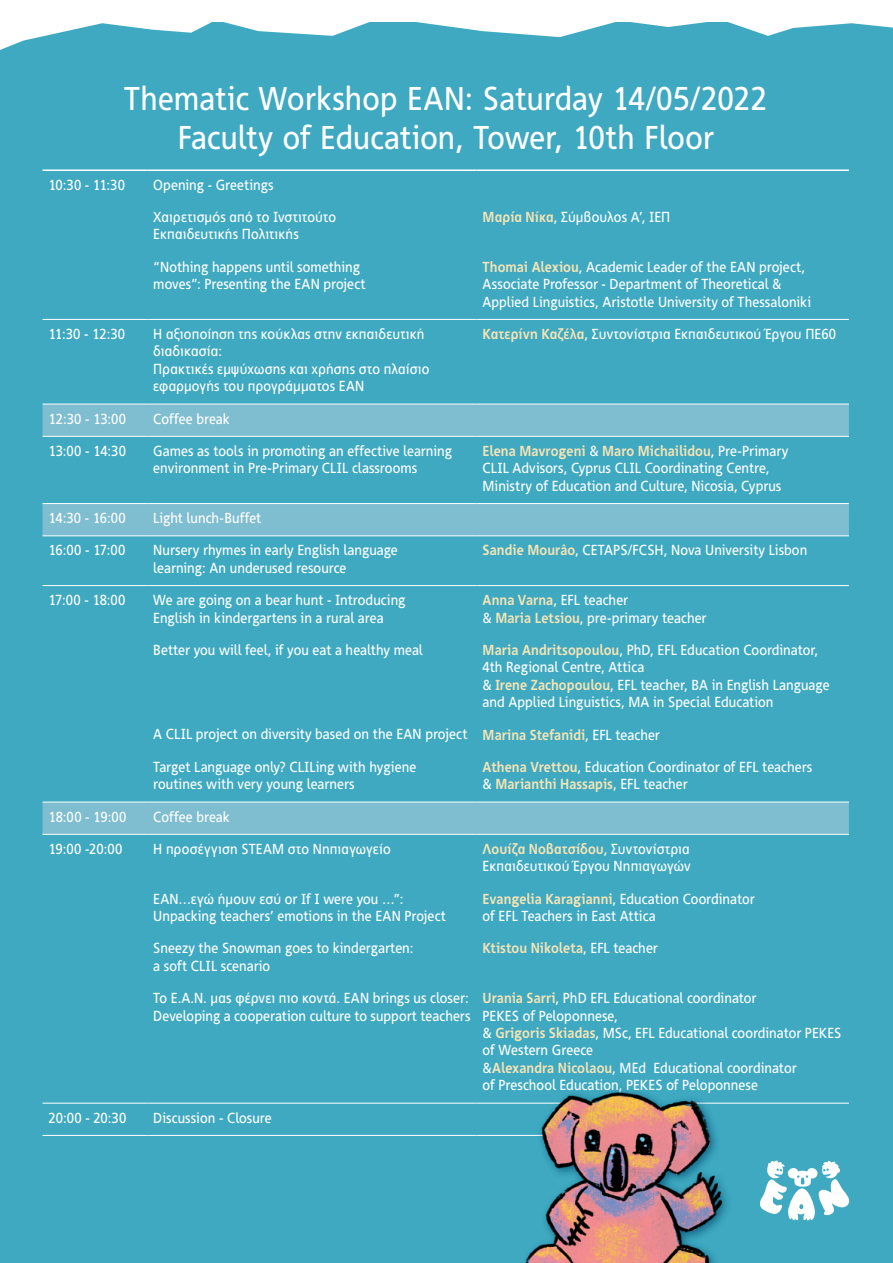
<style>
.page{position:relative;width:893px;height:1263px;background:#3ea9c1}
.page>*{position:absolute;margin:0;border:0;box-sizing:border-box;transform-origin:0 0}
.t1{font:33px/39px "PF Index";letter-spacing:.005em;color:#fff;text-align:center}
.t2{font:14.55px/17.4px "PF Index";letter-spacing:.005em;color:#fff}
.t3{font:700 14.55px "PF Index";letter-spacing:.005em;color:#f5e4b5}
.s1{font-weight:700;color:#f5e4b5}
.s2{font-weight:400;color:#fff}
</style>
<div class="page">
<svg style="left:0;top:21px;width:893px;height:29px"></svg>
<div style="left:0;top:0;width:893px;height:21px;background:#fff"></div>
<svg style="left:43px;top:405px;width:806px;height:429px"></svg>
<hr style="left:43px;top:319px;width:104px;height:1px;background:#fff">
<hr style="left:147px;top:319px;width:330px;height:1px;background:#fff">
<hr style="left:477px;top:319px;width:372px;height:1px;background:#fff">
<hr style="left:43px;top:404px;width:104px;height:1px;background:#fff">
<hr style="left:147px;top:404px;width:330px;height:1px;background:#fff">
<hr style="left:477px;top:404px;width:372px;height:1px;background:#fff">
<hr style="left:43px;top:436px;width:104px;height:1px;background:#fff">
<hr style="left:147px;top:436px;width:330px;height:1px;background:#fff">
<hr style="left:477px;top:436px;width:372px;height:1px;background:#fff">
<hr style="left:43px;top:503px;width:104px;height:1px;background:#fff">
<hr style="left:147px;top:503px;width:330px;height:1px;background:#fff">
<hr style="left:477px;top:503px;width:372px;height:1px;background:#fff">
<hr style="left:43px;top:535px;width:104px;height:1px;background:#fff">
<hr style="left:147px;top:535px;width:330px;height:1px;background:#fff">
<hr style="left:477px;top:535px;width:372px;height:1px;background:#fff">
<hr style="left:43px;top:585px;width:104px;height:1px;background:#fff">
<hr style="left:147px;top:585px;width:330px;height:1px;background:#fff">
<hr style="left:477px;top:585px;width:372px;height:1px;background:#fff">
<hr style="left:43px;top:802px;width:104px;height:1px;background:#fff">
<hr style="left:147px;top:802px;width:330px;height:1px;background:#fff">
<hr style="left:477px;top:802px;width:372px;height:1px;background:#fff">
<hr style="left:43px;top:834px;width:104px;height:1px;background:#fff">
<hr style="left:147px;top:834px;width:330px;height:1px;background:#fff">
<hr style="left:477px;top:834px;width:372px;height:1px;background:#fff">
<hr style="left:43px;top:1103px;width:104px;height:1px;background:#fff">
<hr style="left:147px;top:1103px;width:330px;height:1px;background:#fff">
<hr style="left:477px;top:1103px;width:372px;height:1px;background:#fff">
<hr style="left:43px;top:1135px;width:104px;height:1px;background:#fff">
<hr style="left:147px;top:1135px;width:330px;height:1px;background:#fff">
<hr style="left:477px;top:1135px;width:372px;height:1px;background:#fff">
<hr style="left:43px;top:169px;width:104px;height:2px;background:#fff">
<hr style="left:147px;top:169px;width:330px;height:2px;background:#fff">
<hr style="left:477px;top:169px;width:372px;height:2px;background:#fff">
<div style="left:555px;top:1109px;width:303px;height:34px;background:#3ea9c1"></div>
<svg style="left:760px;top:1160px;width:90px;height:60px"></svg>
<img style="left:514px;top:1091px;width:215px;height:172px">
<h1 class="t1" style="left:124px;top:79px;width:644px">Thematic Workshop ΕΑΝ: Saturday 14/05/2022<br>Faculty of Education, Tower, 10th Floor</h1>
<p class="t2" style="left:49px;top:176px;width:78px">10:30 - 11:30</p>
<p class="t2" style="left:153px;top:176px;width:122px">Opening - Greetings</p>
<p class="t2" style="left:153px;top:208px;width:184px">Χαιρετισμός από το Ινστιτούτο<br>Εκπαιδευτικής Πολιτικής</p>
<p class="t2" style="left:483px;top:208px;width:189px"><span class="s1">Μαρία Νίκα</span>, Σύμβουλος Α’, ΙEΠ</p>
<p class="t2" style="left:153px;top:258px;width:214px">“Nothing happens until something moves”: Presenting the EAN project</p>
<p class="t2" style="left:483px;top:258px;width:330px"><span class="s1">Thomai Alexiou</span>, Academic Leader of the EAN project,<br>Associate Professor - Department of Theoretical &amp;<br>Applied Linguistics, Aristotle University of Thessaloniki</p>
<p class="t2" style="left:49px;top:325px;width:78px">11:30 - 12:30</p>
<p class="t2" style="left:153px;top:325px;width:278px">Η αξιοποίηση της κούκλας στην εκπαιδευτική διαδικασία:<br>Πρακτικές εμψύχωσης και χρήσης στο πλαίσιο εφαρμογής του προγράμματος ΕΑΝ</p>
<p class="t2" style="left:483px;top:325px;width:355px"><span class="s1">Κατερίνη Καζέλα</span>, Συντονίστρια Εκπαιδευτικού Έργου ΠΕ60</p>
<p class="t2" style="left:49px;top:410px;width:79px">12:30 - 13:00</p>
<p class="t2" style="left:153px;top:410px;width:78px">Coffee break</p>
<p class="t2" style="left:49px;top:442px;width:79px">13:00 - 14:30</p>
<p class="t2" style="left:153px;top:442px;width:300px">Games as tools in promoting an effective learning environment in Pre-Primary CLIL classrooms</p>
<p class="t2" style="left:483px;top:442px;width:307px"><span class="s1">Elena Mavrogeni</span> &amp; <span class="s1">Maro Michailidou</span>, Pre-Primary<br>CLIL Advisors, Cyprus CLIL Coordinating Centre,<br>Ministry of Education and Culture, Nicosia, Cyprus</p>
<p class="t2" style="left:49px;top:509px;width:79px">14:30 - 16:00</p>
<p class="t2" style="left:153px;top:509px;width:110px">Light lunch-Buffet</p>
<p class="t2" style="left:49px;top:542px;width:78px">16:00 - 17:00</p>
<p class="t2" style="left:153px;top:542px;width:246px">Nursery rhymes in early English language learning: An underused resource</p>
<p class="t2" style="left:483px;top:542px;width:326px"><span class="s1">Sandie Mourâo</span>, CETAPS/FCSH, Nova University Lisbon</p>
<p class="t2" style="left:49px;top:591px;width:79px">17:00 - 18:00</p>
<p class="t2" style="left:153px;top:591px;width:254px">We are going on a bear hunt - Introducing<br>English in kindergartens in a rural area</p>
<p class="t2" style="left:483px;top:591px;width:225px"><span class="s1">Anna Varna</span>, EFL teacher<br>&amp; <span class="s1">Μaria Letsiou</span>, pre-primary teacher</p>
<p class="t2" style="left:153px;top:641px;width:271px">Better you will feel, if you eat a healthy meal</p>
<p class="t2" style="left:483px;top:641px;width:349px"><span class="s1">Maria Andritsopoulou</span>, PhD, EFL Education Coordinator, 4th Regional Centre, Attica<br>&amp; <span class="s1">Ιrene Zachopoulou</span>, EFL teacher, BA in English Language and Applied Linguistics, MA in Special Education</p>
<p class="t2" style="left:153px;top:726px;width:508px">A CLIL project on diversity based on the EAN project <span class="s1">Marina Stefanidi</span>, EFL teacher</p>
<p class="t2" style="left:153px;top:758px;width:265px">Target Language only? CLILing with hygiene routines with very young learners</p>
<p class="t2" style="left:483px;top:758px;width:331px"><span class="s1">Athena Vrettou</span>, Education Coordinator of EFL teachers &amp; <span class="s1">Marianthi Hassapis</span>, EFL teacher</p>
<p class="t2" style="left:49px;top:808px;width:79px">18:00 - 19:00</p>
<p class="t2" style="left:153px;top:808px;width:78px">Coffee break</p>
<p class="t2" style="left:49px;top:840px;width:75px">19:00 -20:00</p>
<p class="t2" style="left:153px;top:840px;width:239px">Η προσέγγιση STEAM στο Νηπιαγωγείο</p>
<p class="t2" style="left:483px;top:840px;width:210px"><span class="s1">Λουίζα Νοβατσίδου</span>, Συντονίστρια<br>Εκπαιδευτικού Έργου Νηπιαγωγών</p>
<p class="t2" style="left:153px;top:890px;width:294px">ΕΑΝ…εγώ ήμουν εσύ or If I were you …”:<br>Unpacking teachers’ emotions in the EAN Project</p>
<p class="t2" style="left:483px;top:890px;width:273px"><span class="s1">Evangelia Karagianni</span>, Education Coordinator of EFL Teachers in East Attica</p>
<p class="t2" style="left:153px;top:940px;width:262px">Sneezy the Snowman goes to kindergarten: a soft CLIL scenario</p>
<p class="t3" style="left:483px;top:940px;width:177px">Ktistou Nikoleta<span class="s2">, EFL teacher</span></p>
<p class="t2" style="left:153px;top:989px;width:319px">Tο Ε.Α.Ν. μας φέρνει πιο κοντά. EAN brings us closer:<br>Developing a cooperation culture to support teachers</p>
<p class="t2" style="left:483px;top:989px;width:360px"><span class="s1">Urania Sarri</span>, PhD EFL Educational coordinator<br>PEKES of Peloponnese,<br>&amp; <span class="s1">Grigoris Skiadas</span>, MSc, EFL Educational coordinator PEKES of Western Greece<br>&amp;<span class="s1">Alexandra Nicolaou</span>, MEd Educational coordinator<br>of Preschool Education, PEKES of Peloponnese</p>
<p class="t2" style="left:49px;top:1109px;width:79px">20:00 - 20:30</p>
<p class="t2" style="left:153px;top:1109px;width:120px">Discussion - Closure</p>
</div>
